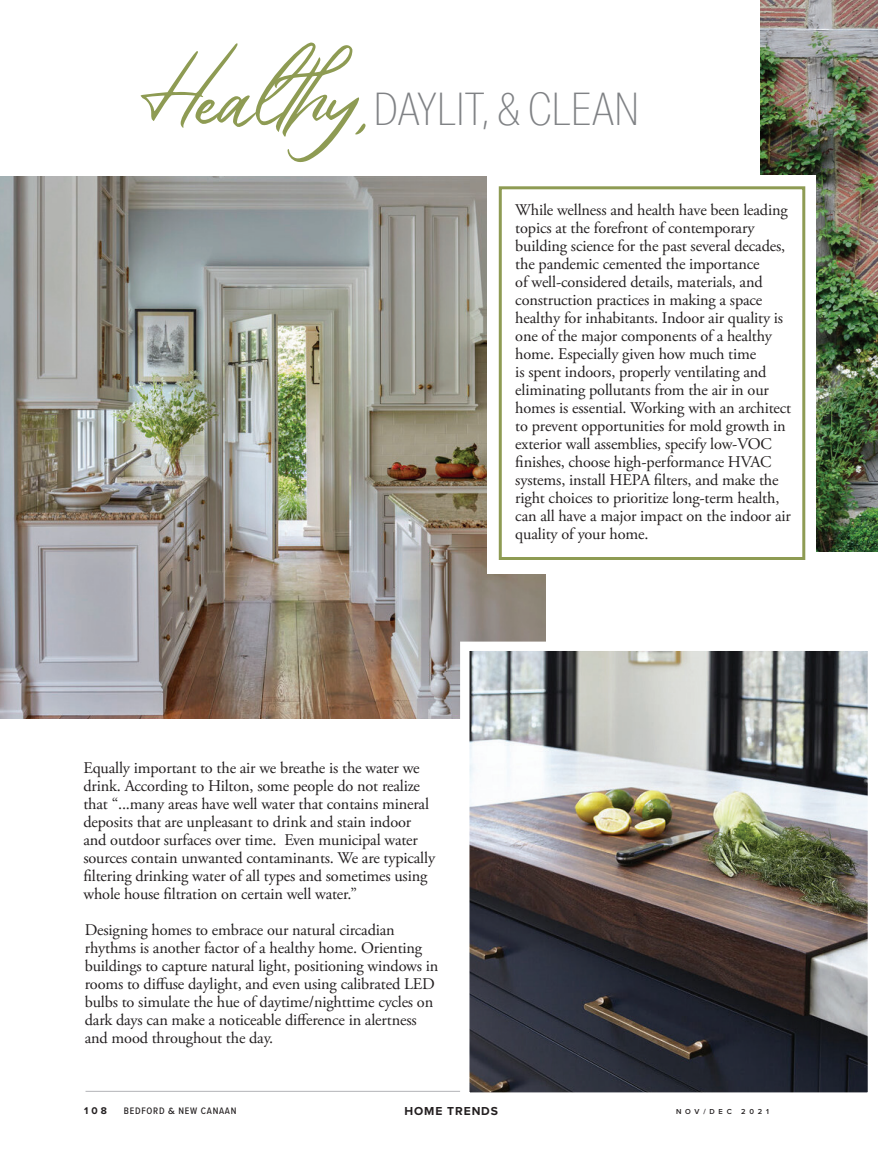
<style>
.page{position:relative;width:878px;height:1175px;background:#fff}
.page>*{position:absolute;margin:0;border:0;box-sizing:border-box;transform-origin:0 0}
.t1{font:90px "Rembank";color:#8e9b53}
.t2{font:100 45px "Aktiv Grotesk Cd";color:#808285}
.Big_Body{font:16.35px/18px "Adobe Garamond Pro";letter-spacing:-.01em;color:#231f20}
.t3{font:700 12px "Proxima Nova";letter-spacing:.075em;color:#231f20}
.t4{font:700 10.2px "Proxima Nova";color:#231f20}
.t5{font:500 9.75px "Proxima Nova Cond";letter-spacing:.075em;color:#231f20}
.t6{font:600 7.5px "Proxima Nova";letter-spacing:.5em;color:#231f20}
.s1{font-family:"Poppins";font-size:9px}
</style>
<div class="page">
<hr style="left:85px;top:1091px;width:684px;height:1px;background:#b2b3b7">
<img style="left:0;top:176px;width:546px;height:543px">
<img style="left:470px;top:651px;width:397px;height:440px">
<div style="left:460px;top:641px;width:417px;height:460px;border:9px solid #fff"></div>
<img style="left:760px;top:0;width:118px;height:551px">
<div style="left:487px;top:175px;width:328px;height:398px;background:#fff"></div>
<div style="left:499px;top:186px;width:306px;height:374px;border:3px solid #8e9b53"></div>
<p class="t1" style="left:137px;top:23px;width:267px">Healthy,</p>
<p class="t2" style="left:373px;top:83px;width:268px">DAYLIT, &amp; CLEAN</p>
<p class="Big_Body" style="left:515px;top:201px;width:277px">While wellness and health have been leading topics at the forefront of contemporary building science for the past several decades, the pandemic cemented the importance<br>of well-considered details, materials, and construction practices in making a space healthy for inhabitants. Indoor air quality is one of the major components of a healthy home. Especially given how much time<br>is spent indoors, properly ventilating and eliminating pollutants from the air in our homes is essential. Working with an architect to prevent opportunities for mold growth in exterior wall assemblies, specify low-VOC finishes, choose high-performance HVAC systems, install HEPA filters, and make the right choices to prioritize long-term health, can all have a major impact on the indoor air quality of your home.</p>
<p class="Big_Body" style="left:83px;top:759px;width:353px">Equally important to the air we breathe is the water we drink. According to Hilton, some people do not realize that “...many areas have well water that contains mineral deposits that are unpleasant to drink and stain indoor and outdoor surfaces over time. Even municipal water sources contain unwanted contaminants. We are typically filtering drinking water of all types and sometimes using whole house filtration on certain well water.”</p>
<p class="Big_Body" style="left:85px;top:921px;width:355px">Designing homes to embrace our natural circadian rhythms is another factor of a healthy home. Orienting buildings to capture natural light, positioning windows in rooms to diffuse daylight, and even using calibrated LED bulbs to simulate the hue of daytime/nighttime cycles on dark days can make a noticeable difference in alertness and mood throughout the day.</p>
<p class="t3" style="left:404px;top:1102px;width:95px">HOME TRENDS</p>
<p class="t4" style="left:84px;top:1103px;width:24px">108</p>
<p class="t5" style="left:124px;top:1103px;width:114px">BEDFORD <span class="s1">&amp;</span> NEW CANAAN</p>
<p class="t6" style="left:676px;top:1106px;width:57px">NOV/DEC</p>
<p class="t6" style="left:741px;top:1106px;width:29px">2021</p>
</div>
